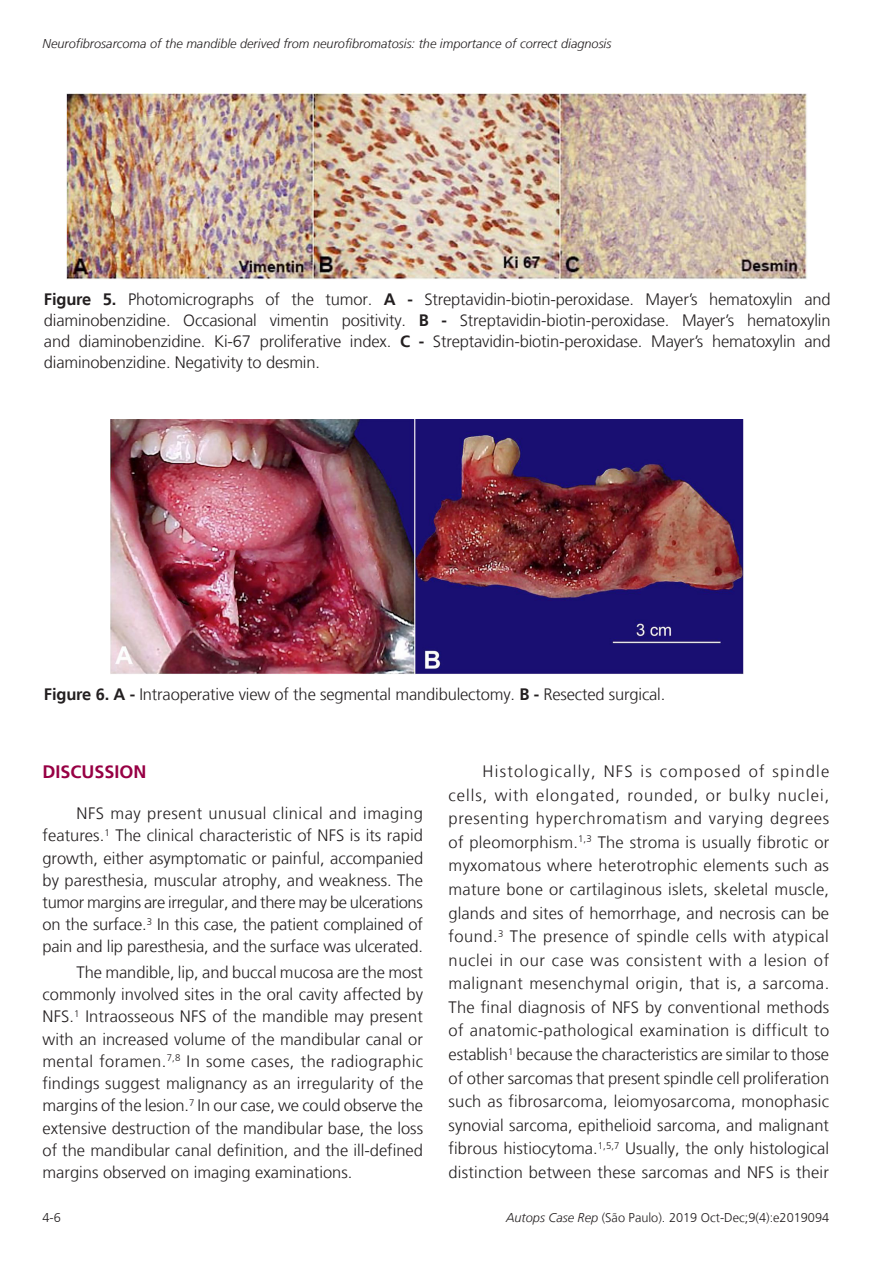
<style>
.page{position:relative;width:893px;height:1263px;background:#fff}
.page>*{position:absolute;margin:0;border:0;box-sizing:border-box;transform-origin:0 0}
.Heading1{font:700 18px "Frutiger LT";color:#970044}
.Paragraph{font:300 16.5px/23.5px "Frutiger LT";color:#231f20;text-align:justify}
.FigureCaption{font:300 16.5px/21px "Frutiger LT";letter-spacing:-.01em;color:#231f20;text-align:justify}
.t1{font:italic 300 12.75px "Frutiger LT";color:#231f20}
.t2{font:300 12.75px "Frutiger LT";color:#231f20}
.s1{font-weight:700}
.s2{font-style:italic}
</style>
<div class="page">
<img style="left:67px;top:94px;width:740px;height:186px">
<img style="left:110px;top:420px;width:633px;height:254px">
<p class="t1" style="left:43px;top:37px;width:570px">Neurofibrosarcoma of the mandible derived from neurofibromatosis: the importance of correct diagnosis</p>
<p class="FigureCaption" style="left:44px;top:289px;width:788px"><span class="s1">Figure 5.</span> Photomicrographs of the tumor. <span class="s1">A -</span> Streptavidin-biotin-peroxidase. Mayer’s hematoxylin and diaminobenzidine. Occasional vimentin positivity. <span class="s1">B -</span> Streptavidin-biotin-peroxidase. Mayer’s hematoxylin and diaminobenzidine. Ki-67 proliferative index. <span class="s1">C -</span> Streptavidin-biotin-peroxidase. Mayer’s hematoxylin and diaminobenzidine. Negativity to desmin.</p>
<p class="FigureCaption" style="left:44px;top:684px;width:623px"><span class="s1">Figure 6. A -</span> Intraoperative view of the segmental mandibulectomy. <span class="s1">B -</span> Resected surgical.</p>
<p class="Heading1" style="left:43px;top:761px;width:106px">DISCUSSION</p>
<p class="Paragraph" style="left:43px;top:803px;width:382px;line-height:22.2px;text-indent:34px">NFS may present unusual clinical and imaging features.<sup>1</sup> The clinical characteristic of NFS is its rapid growth, either asymptomatic or painful, accompanied by paresthesia, muscular atrophy, and weakness. The tumor margins are irregular, and there may be ulcerations on the surface.<sup>3</sup> In this case, the patient complained of pain and lip paresthesia, and the surface was ulcerated.</p>
<p class="Paragraph" style="left:43px;top:961px;width:382px;line-height:22.2px;text-indent:34px">The mandible, lip, and buccal mucosa are the most commonly involved sites in the oral cavity affected by NFS.<sup>1</sup> Intraosseous NFS of the mandible may present with an increased volume of the mandibular canal or mental foramen.<sup>7,8</sup> In some cases, the radiographic findings suggest malignancy as an irregularity of the margins of the lesion.<sup>7</sup> In our case, we could observe the extensive destruction of the mandibular base, the loss of the mandibular canal definition, and the ill-defined margins observed on imaging examinations.</p>
<p class="Paragraph" style="left:449px;top:760px;width:382px;text-indent:34px">Histologically, NFS is composed of spindle cells, with elongated, rounded, or bulky nuclei, presenting hyperchromatism and varying degrees of pleomorphism.<sup>1,3</sup> The stroma is usually fibrotic or myxomatous where heterotrophic elements such as mature bone or cartilaginous islets, skeletal muscle, glands and sites of hemorrhage, and necrosis can be found.<sup>3</sup> The presence of spindle cells with atypical nuclei in our case was consistent with a lesion of malignant mesenchymal origin, that is, a sarcoma.<br>The final diagnosis of NFS by conventional methods of anatomic-pathological examination is difficult to establish<sup>1</sup> because the characteristics are similar to those of other sarcomas that present spindle cell proliferation such as fibrosarcoma, leiomyosarcoma, monophasic synovial sarcoma, epithelioid sarcoma, and malignant fibrous histiocytoma.<sup>1,5,7</sup> Usually, the only histological distinction between these sarcomas and NFS is their</p>
<p class="t2" style="left:43px;top:1210px;width:20px">4-6</p>
<p class="t2" style="left:506px;top:1210px;width:325px"><span class="s2">Autops Case Rep</span> (São Paulo). 2019 Oct-Dec;9(4):e2019094</p>
</div>
